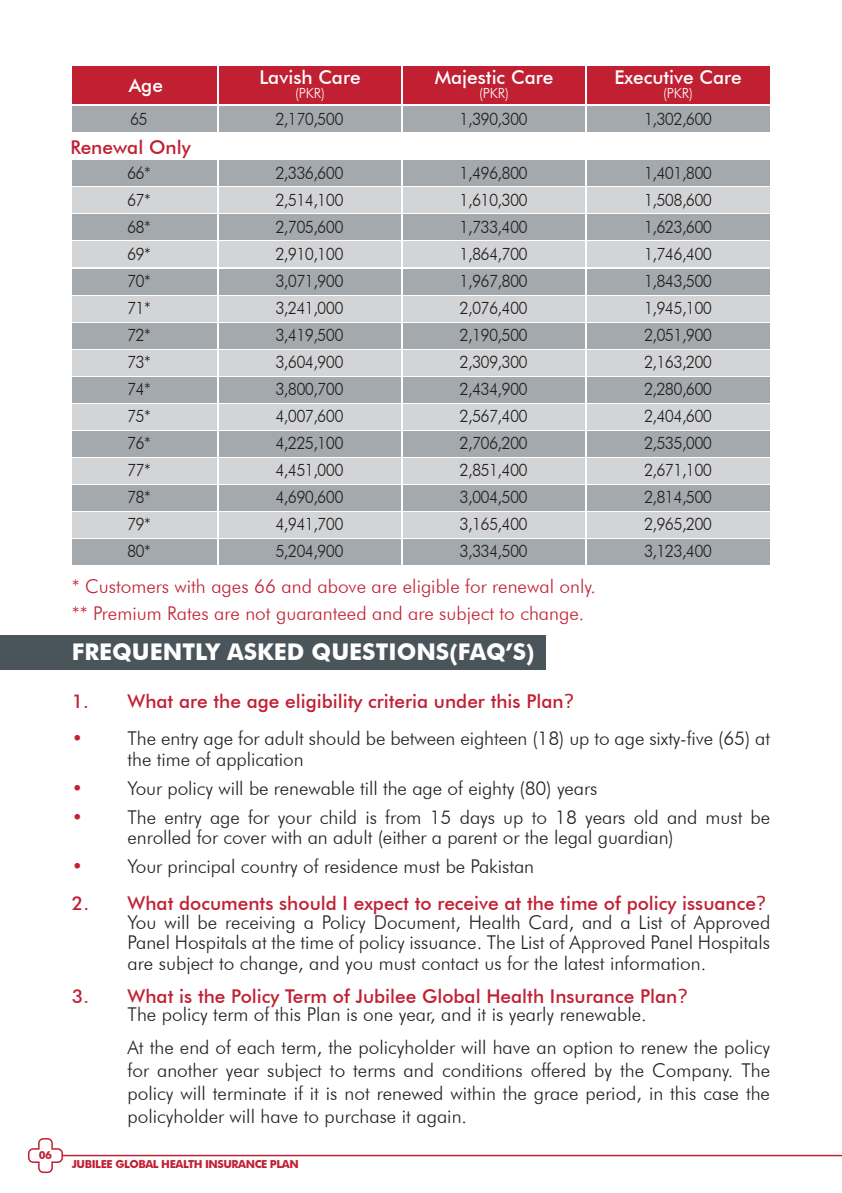
<style>
.page{position:relative;width:842px;height:1193px;background:#fff}
.page>*{position:absolute;margin:0;border:0;box-sizing:border-box;transform-origin:0 0}
.t1{font:700 23px "Futura BT";color:#fff}
.t2{font:300 19px/20.6px "Futura BT";letter-spacing:-.005em;color:#231f20}
.t3{font:300 19px/27px "Futura BT";color:#c12033}
.t4{font:500 19px "Futura BT";color:#c12033}
.t5{font:500 19px "Futura BT";color:#fff}
.t6{font:300 17.2px/27px "Futura BT";letter-spacing:-.045em;color:#231f20;text-align:justify;scale:.93 1}
.t7{font:300 14px "Futura BT";letter-spacing:-.005em;color:#fff}
.t8{font:700 11px "Futura BT";letter-spacing:-.04em;color:#c12033}
.s1{font-family:"Verdana";font-weight:400}
.s2{color:#c12033}
.s3{font-weight:500;color:#c12033}
.s4{font-family:"Verdana";font-weight:400;color:#c12033}
</style>
<div class="page">
<div style="left:73px;top:377px;width:697px;height:26px;background:#a4a9ad"></div>
<div style="left:73px;top:404px;width:697px;height:26px;background:#d2d4d6"></div>
<div style="left:73px;top:431px;width:697px;height:26px;background:#a4a9ad"></div>
<div style="left:73px;top:458px;width:697px;height:26px;background:#d2d4d6"></div>
<div style="left:73px;top:485px;width:697px;height:26px;background:#a4a9ad"></div>
<div style="left:73px;top:539px;width:697px;height:26px;background:#a4a9ad"></div>
<div style="left:73px;top:512px;width:697px;height:26px;background:#d2d4d6"></div>
<div style="left:0;top:636px;width:546px;height:34px;background:#4a545b"></div>
<div style="left:73px;top:67px;width:697px;height:37px;background:#c12033"></div>
<div style="left:73px;top:106px;width:697px;height:26px;background:#a4a9ad"></div>
<div style="left:73px;top:160px;width:697px;height:26px;background:#a4a9ad"></div>
<div style="left:73px;top:187px;width:697px;height:26px;background:#d2d4d6"></div>
<div style="left:73px;top:215px;width:697px;height:25px;background:#a4a9ad"></div>
<div style="left:73px;top:242px;width:697px;height:25px;background:#d2d4d6"></div>
<div style="left:73px;top:269px;width:697px;height:25px;background:#a4a9ad"></div>
<div style="left:73px;top:296px;width:697px;height:25px;background:#d2d4d6"></div>
<div style="left:73px;top:323px;width:697px;height:26px;background:#a4a9ad"></div>
<div style="left:73px;top:350px;width:697px;height:26px;background:#d2d4d6"></div>
<hr style="left:217px;top:66px;width:2px;height:503px;background:#fff">
<hr style="left:401px;top:66px;width:2px;height:503px;background:#fff">
<hr style="left:585px;top:66px;width:2px;height:503px;background:#fff">
<svg style="left:28px;top:1138px;width:814px;height:35px"></svg>
<p class="t8" style="left:39px;top:1148px;width:15px">06</p>
<p class="t5" style="left:129px;top:74px;width:36px">Age</p>
<p class="t6" style="left:130px;top:105px;width:21px">65</p>
<p class="t4" style="left:70px;top:136px;width:122px">Renewal Only</p>
<p class="t6" style="left:127px;top:159px;width:27px">66* 67* 68* 69* 70* 71* 72* 73* 74* 75* 76* 77* 78* 79* 80*</p>
<p class="t5" style="left:259px;top:66px;width:103px">Lavish Care</p>
<p class="t7" style="left:295px;top:85px;width:31px">(PKR)</p>
<p class="t6" style="left:275px;top:105px;width:75px">2,170,500</p>
<p class="t6" style="left:275px;top:159px;width:75px">2,336,600<br>2,514,100<br>2,705,600<br>2,910,100<br>3,071,900<br>3,241,000<br>3,419,500<br>3,604,900<br>3,800,700<br>4,007,600<br>4,225,100<br>4,451,000<br>4,690,600<br>4,941,700<br>5,204,900</p>
<p class="t5" style="left:435px;top:66px;width:120px">Majestic Care</p>
<p class="t7" style="left:479px;top:85px;width:31px">(PKR)</p>
<p class="t6" style="left:459px;top:105px;width:75px">1,390,300</p>
<p class="t6" style="left:459px;top:159px;width:75px">1,496,800<br>1,610,300<br>1,733,400<br>1,864,700<br>1,967,800<br>2,076,400<br>2,190,500<br>2,309,300<br>2,434,900<br>2,567,400<br>2,706,200<br>2,851,400<br>3,004,500<br>3,165,400<br>3,334,500</p>
<p class="t3" style="left:72px;top:572px;width:525px">* Customers with ages 66 and above are eligible for renewal only. ** Premium Rates are not guaranteed and are subject to change.</p>
<p class="t5" style="left:614px;top:66px;width:129px">Executive Care</p>
<p class="t7" style="left:663px;top:85px;width:31px">(PKR)</p>
<p class="t6" style="left:644px;top:105px;width:75px">1,302,600</p>
<p class="t6" style="left:644px;top:159px;width:75px">1,401,800<br>1,508,600<br>1,623,600<br>1,746,400<br>1,843,500<br>1,945,100<br>2,051,900<br>2,163,200<br>2,280,600<br>2,404,600<br>2,535,000<br>2,671,100<br>2,814,500<br>2,965,200<br>3,123,400</p>
<p class="t1" style="left:72px;top:638px;width:464px">FREQUENTLY ASKED QUESTIONS(FAQ’S)</p>
<p class="t4" style="left:72px;top:690px;width:504px">1. What are the age eligibility criteria under this Plan<span class="s1">?</span></p>
<p class="t2" style="left:128px;top:728px;width:644px;text-indent:-56px"><span class="s2">•</span> The entry age for adult should be between eighteen (18) up to age sixty-five (65) at the time of application</p>
<p class="t2" style="left:72px;top:777px;width:527px"><span class="s2">•</span> Your policy will be renewable till the age of eighty (80) years</p>
<p class="t2" style="left:128px;top:806px;width:644px;text-indent:-56px"><span class="s2">•</span> The entry age for your child is from 15 days up to 18 years old and must be enrolled for cover with an adult (either a parent or the legal guardian)</p>
<p class="t2" style="left:72px;top:856px;width:464px"><span class="s2">•</span> Your principal country of residence must be Pakistan</p>
<p class="t2" style="left:72px;top:894px;width:700px;line-height:18.6px;text-align:right"><span class="s3">2. What documents should I expect to receive at the time of policy issuance</span><span class="s4">?<br></span>You will be receiving a Policy Document, Health Card, and a List of Approved</p>
<p class="t2" style="left:128px;top:932px;width:644px">Panel Hospitals at the time of policy issuance. The List of Approved Panel Hospitals are subject to change, and you must contact us for the latest information.</p>
<p class="t2" style="left:128px;top:986px;width:561px;line-height:18.6px;text-indent:-56px"><span class="s3">3. What is the Policy Term of Jubilee Global Health Insurance Plan</span><span class="s4">?<br></span>The policy term of this Plan is one year, and it is yearly renewable.</p>
<p class="t2" style="left:128px;top:1036px;width:644px;line-height:23px;text-align:justify">At the end of each term, the policyholder will have an option to renew the policy for another year subject to terms and conditions offered by the Company. The policy will terminate if it is not renewed within the grace period, in this case the policyholder will have to purchase it again.</p>
<p class="t8" style="left:72px;top:1158px;width:228px">JUBILEE GLOBAL HEALTH INSURANCE PLAN</p>
</div>
